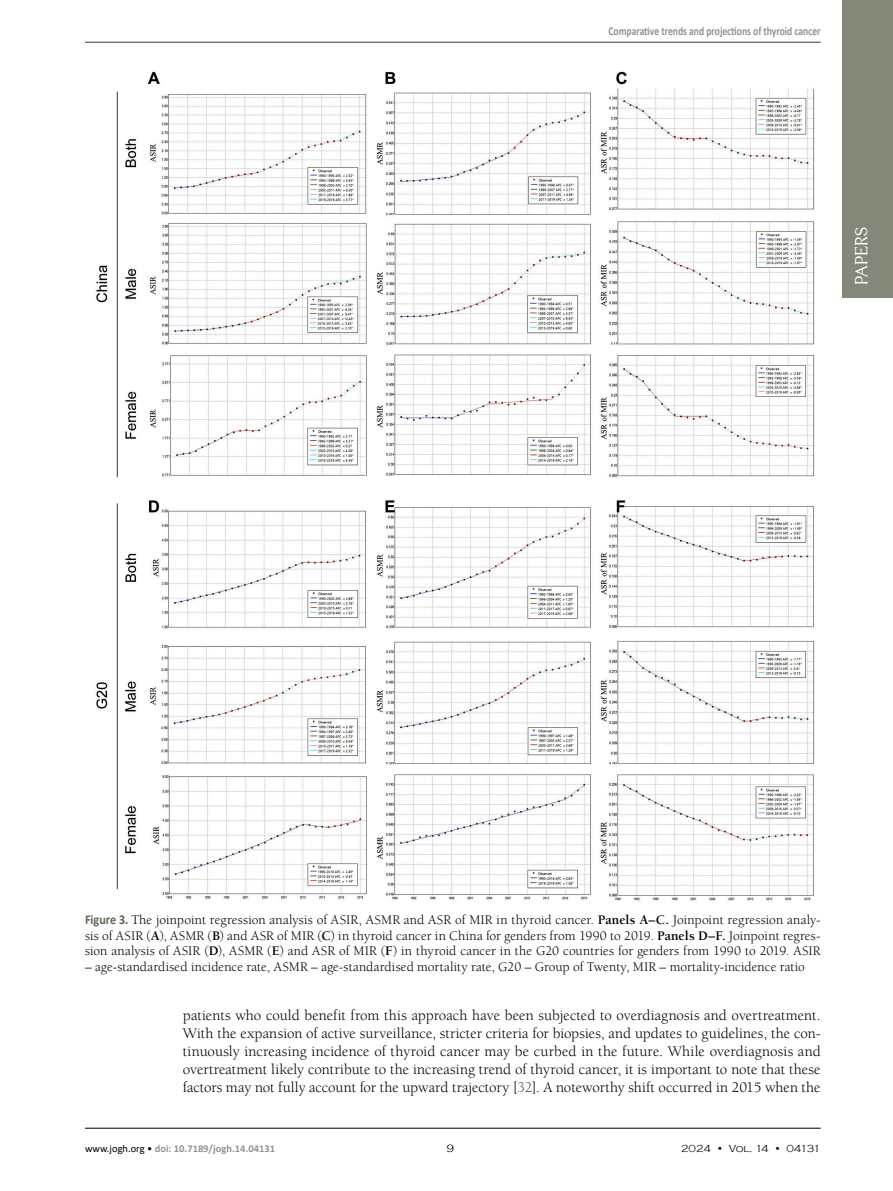
<style>
.page{position:relative;width:893px;height:1191px;background:#fff}
.page>*{position:absolute;margin:0;border:0;box-sizing:border-box;transform-origin:0 0}
.t1{font:17.1px "Centabel";letter-spacing:-.005em;color:#fff}
.Tekst_Osnovni{font:15px/18px "Berkeley Std";color:#000;text-align:justify}
.potpisi_Figure_Table{font:13.5px/15.8px "Berkeley Std";letter-spacing:.005em;color:#000;text-align:justify}
.t2{font:700 12px "Calibri";color:#949290;scale:.8 1}
.t3{font:300 10.95px "Copperplate Gothic";color:#000}
.t4{font:700 10.5px "Calibri";color:#949290}
.t5{font:300 10.5px "Copperplate Gothic";letter-spacing:-.03em;color:#000}
.s1{font-family:"Calibri";font-weight:700;color:#5c6954}
.s2{font-weight:700}
.s3{color:#42653c}
.s4{font-weight:400;color:#000}
</style>
<div class="page">
<hr style="left:85px;top:1128px;width:736px;height:1px;background:#000">
<hr style="left:85px;top:42px;width:736px;height:1px;background:#25452c">
<div style="left:842px;top:0;width:51px;height:298px;background:#838978"></div>
<img style="left:96px;top:71px;width:719px;height:830px">
<p class="t2" style="left:608px;top:22px;width:267px">Comparative trends and projections of thyroid cancer</p>
<p class="t1" style="left:851px;top:285px;width:59px;rotate:-90deg">PAPERS</p>
<p class="potpisi_Figure_Table" style="left:85px;top:912px;width:737px"><span class="s1">Figure 3.</span> The joinpoint regression analysis of ASIR, ASMR and ASR of MIR in thyroid cancer. <span class="s2">Panels A–C.</span> Joinpoint regression analy&shy;sis of ASIR (<span class="s2">A</span>), ASMR (<span class="s2">B</span>) and ASR of MIR (<span class="s2">C</span>) in thyroid cancer in China for genders from 1990 to 2019. <span class="s2">Panels D–F.</span> Joinpoint regres&shy;sion analysis of ASIR (<span class="s2">D</span>), ASMR (<span class="s2">E</span>) and ASR of MIR (<span class="s2">F</span>) in thyroid cancer in the G20 countries for genders from 1990 to 2019. ASIR</p>
<p class="potpisi_Figure_Table" style="left:85px;top:959px;width:721px">– age-standardised incidence rate, ASMR – age-standardised mortality rate, G20 – Group of Twenty, MIR – mortality-incidence ratio</p>
<p class="Tekst_Osnovni" style="left:183px;top:1006px;width:639px">patients who could benefit from this approach have been subjected to overdiagnosis and overtreatment.<br>With the expansion of active surveillance, stricter criteria for biopsies, and updates to guidelines, the con&shy;tinuously increasing incidence of thyroid cancer may be curbed in the future. While overdiagnosis and overtreatment likely contribute to the increasing trend of thyroid cancer, it is important to note that these factors may not fully account for the upward trajectory [<span class="s3">32</span>]. A noteworthy shift occurred in 2015 when the</p>
<p class="t4" style="left:85px;top:1141px;width:191px"><span class="s4">www.jogh.org •</span> doi: 10.7189/jogh.14.04131</p>
<p class="t3" style="left:447px;top:1142px;width:9px">9</p>
<p class="t5" style="left:681px;top:1142px;width:141px">2024 • Vol. 14 • 04131</p>
</div>
